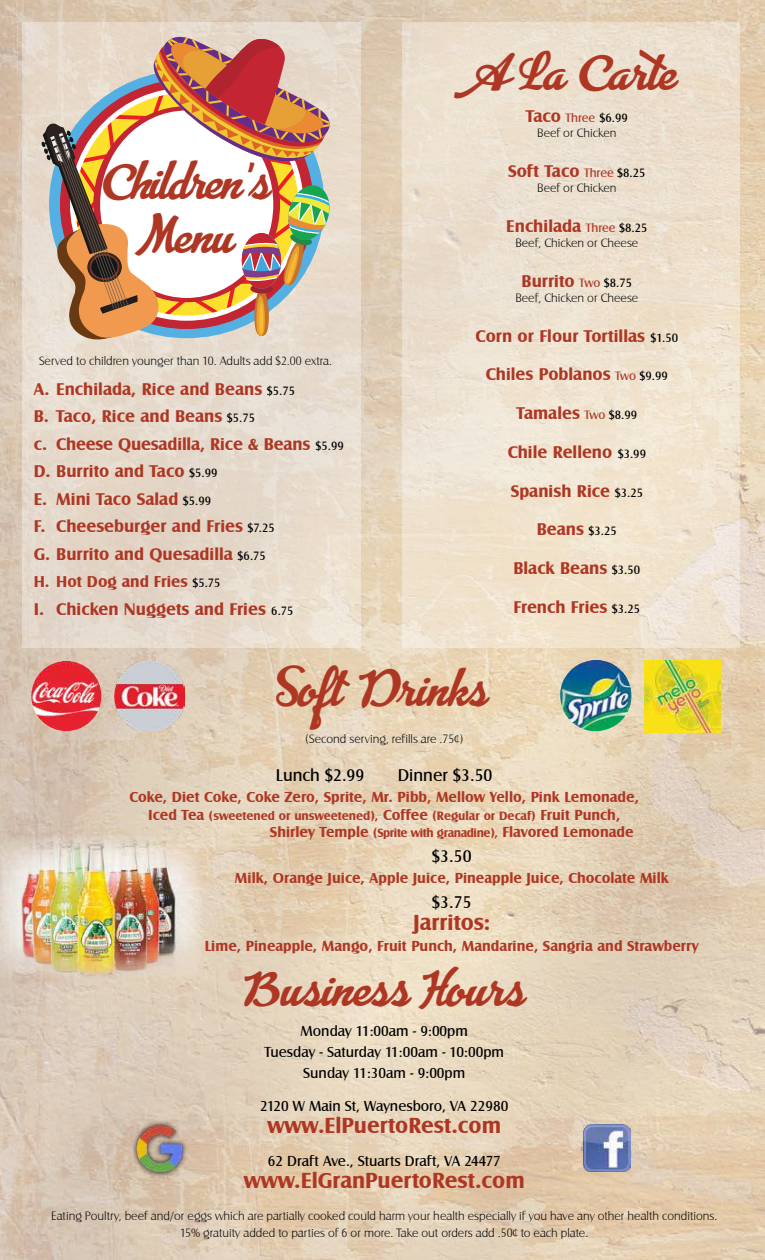
<style>
.page{position:relative;width:765px;height:1260px;background:#fff}
.page>*{position:absolute;margin:0;border:0;box-sizing:border-box;transform-origin:0 0}
.t1{font:700 45px "Advertising Script";color:#ae3724}
.t2{font:700 45px/54px "Advertising Script";letter-spacing:-.03em;color:#ae3724;text-align:center}
.t3{font:700 22.5px "Castle T";color:#ae3724}
.t4{font:700 17.5px/27.5px "Castle T";color:#ae3724}
.t5{font:17.5px "Castle T";color:#000}
.t6{font:700 16.25px "Castle T";color:#ae3724}
.t7{font:700 15px "Castle T";color:#ae3724}
.t8{font:15px/21.2px "Castle T";color:#000;text-align:center}
.t9{font:12.5px/17.5px "Castle T Ligh";color:#000;text-align:center}
.t10{font:700 12.5px "Castle T";color:#ae3724}
.t11{font:12.5px "Castle T";color:#ae3724}
.s1{font-weight:400;font-size:12.5px;color:#000}
.s2{font-weight:700;font-size:17.5px}
.s3{color:#000}
.s4{font-weight:400;font-size:12.5px}
.s5{font-size:15px}
.s6{font-size:12.5px}
</style>
<div class="page">
<img style="left:0;top:0;width:765px;height:1260px">
<div style="left:402px;top:22px;width:338px;height:626px;background:#eee1cf"></div>
<div style="left:22px;top:22px;width:339px;height:626px;background:#e6dacc"></div>
<img style="left:0;top:835px;width:204px;height:144px">
<img style="left:114px;top:661px;width:70px;height:70px">
<img style="left:31px;top:661px;width:70px;height:70px;border-radius:35px">
<img style="left:560px;top:660px;width:72px;height:71px">
<img style="left:645px;top:660px;width:75px;height:72px">
<svg style="left:41px;top:32px;width:300px;height:311px"></svg>
<img style="left:583px;top:1125px;width:47px;height:47px">
<img style="left:130px;top:1119px;width:59px;height:59px">
<h1 class="t2" style="left:104px;top:156px;width:168px">Children’s<br>Menu</h1>
<p class="t9" style="left:39px;top:352px;width:295px">Served to children younger than 10. Adults add $2.00 extra.</p>
<p class="t4" style="left:34px;top:375px;width:311px">A. Enchilada, Rice and Beans <span class="s1">$5.75<br></span>B. Taco, Rice and Beans <span class="s1">$5.75<br></span>c. Cheese Quesadilla, Rice &amp; Beans <span class="s1">$5.99<br></span>D. Burrito and Taco <span class="s1">$5.99<br></span>E. Mini Taco Salad <span class="s1">$5.99<br></span>F. Cheeseburger and Fries <span class="s1">$7.25<br></span>G. Burrito and Quesadilla <span class="s1">$6.75</span></p>
<p class="t6" style="left:34px;top:573px;width:188px">H. Hot Dog and Fries <span class="s1">$5.75</span></p>
<p class="t4" style="left:34px;top:595px;width:261px">I. Chicken Nuggets and Fries <span class="s1">6.75</span></p>
<h1 class="t1" style="left:477px;top:49px;width:201px">ALa Carte</h1>
<p class="t11" style="left:526px;top:111px;width:103px"><span class="s2">Taco</span> Three <span class="s3">$6.99</span></p>
<p class="t9" style="left:537px;top:124px;width:81px">Beef or Chicken</p>
<p class="t4" style="left:508px;top:157px;width:139px">Soft Taco <span class="s4">Three</span> <span class="s1">$8.25</span></p>
<p class="t9" style="left:537px;top:179px;width:81px">Beef or Chicken</p>
<p class="t4" style="left:506px;top:212px;width:143px">Enchilada <span class="s4">Three</span> <span class="s1">$8.25</span></p>
<p class="t9" style="left:515px;top:234px;width:124px">Beef, Chicken or Cheese</p>
<p class="t4" style="left:522px;top:267px;width:112px">Burrito <span class="s4">Two</span> <span class="s1">$8.75</span></p>
<p class="t9" style="left:515px;top:289px;width:124px">Beef, Chicken or Cheese</p>
<p class="t4" style="left:476px;top:322px;width:204px">Corn or Flour Tortillas <span class="s1">$1.50</span></p>
<p class="t4" style="left:486px;top:361px;width:184px">Chiles Poblanos <span class="s4">Two</span> <span class="s1">$9.99</span></p>
<p class="t4" style="left:517px;top:400px;width:122px">Tamales <span class="s4">Two</span> <span class="s1">$8.99</span></p>
<p class="t4" style="left:508px;top:438px;width:140px">Chile Relleno <span class="s1">$3.99</span></p>
<p class="t4" style="left:511px;top:477px;width:134px">Spanish Rice <span class="s1">$3.25</span></p>
<p class="t4" style="left:537px;top:516px;width:82px">Beans <span class="s1">$3.25</span></p>
<p class="t4" style="left:513px;top:555px;width:128px">Black Beans <span class="s1">$3.50</span></p>
<p class="t4" style="left:513px;top:593px;width:128px">French Fries <span class="s1">$3.25</span></p>
<h1 class="t1" style="left:280px;top:664px;width:209px">Soft Drinks</h1>
<p class="t9" style="left:306px;top:731px;width:159px">(Second serving, refills are .75¢)</p>
<p class="t5" style="left:276px;top:765px;width:90px">Lunch $2.99</p>
<p class="t5" style="left:398px;top:765px;width:96px">Dinner $3.50</p>
<p class="t7" style="left:130px;top:789px;width:511px">Coke, Diet Coke, Coke Zero, Sprite, Mr. Pibb, Mellow Yello, Pink Lemonade,</p>
<p class="t10" style="left:148px;top:808px;width:474px"><span class="s5">Iced Tea</span> (sweetened or unsweetened), <span class="s5">Coffee</span> (Regular or Decaf) <span class="s5">Fruit Punch,</span></p>
<p class="t7" style="left:270px;top:824px;width:365px">Shirley Temple <span class="s6">(Sprite with granadine),</span> Flavored Lemonade</p>
<p class="t5" style="left:432px;top:847px;width:41px">$3.50</p>
<p class="t7" style="left:235px;top:870px;width:435px">Milk, Orange Juice, Apple Juice, Pineapple Juice, Chocolate Milk</p>
<p class="t5" style="left:432px;top:893px;width:41px">$3.75</p>
<p class="t3" style="left:413px;top:909px;width:79px">Jarritos:</p>
<p class="t7" style="left:205px;top:937px;width:496px">Lime, Pineapple, Mango, Fruit Punch, Mandarine, Sangria and Strawberry</p>
<h1 class="t1" style="left:243px;top:964px;width:284px">Business Hours</h1>
<p class="t8" style="left:265px;top:1021px;width:241px">Monday 11:00am - 9:00pm<br>Tuesday - Saturday 11:00am - 10:00pm<br>Sunday 11:30am - 9:00pm</p>
<p class="t8" style="left:260px;top:1096px;width:250px">2120 W Main St, Waynesboro, VA 22980</p>
<p class="t3" style="left:268px;top:1113px;width:235px">www.ElPuertoRest.com</p>
<p class="t8" style="left:268px;top:1151px;width:234px">62 Draft Ave., Stuarts Draft, VA 24477</p>
<p class="t3" style="left:244px;top:1168px;width:282px">www.ElGranPuertoRest.com</p>
<p class="t9" style="left:51px;top:1207px;width:668px">Eating Poultry, beef and/or eggs which are partially cooked could harm your health especially if you have any other health conditions.<br>15% gratuity added to parties of 6 or more. Take out orders add .50¢ to each plate.</p>
</div>
